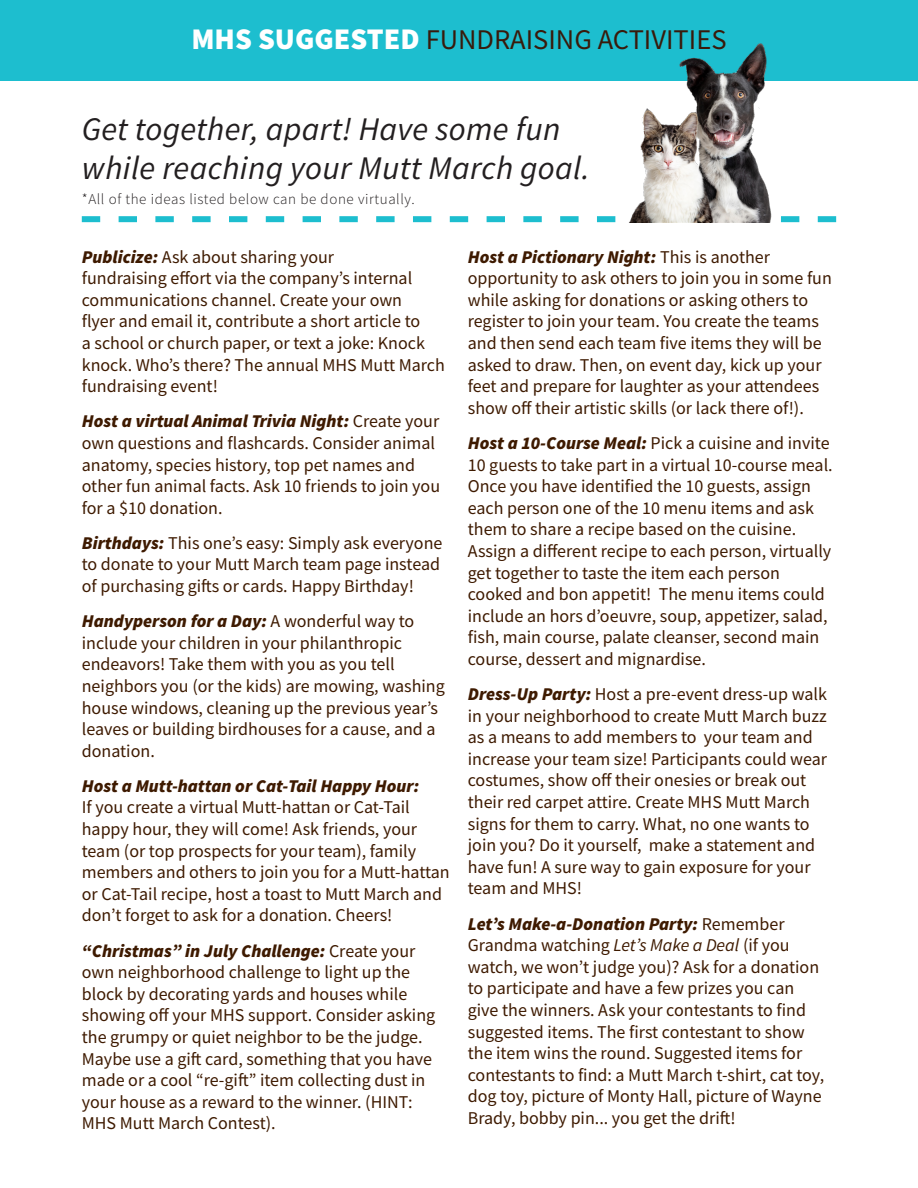
<style>
.page{position:relative;width:918px;height:1188px;background:#fff}
.page>*{position:absolute;margin:0;border:0;box-sizing:border-box;transform-origin:0 0}
.t1{font:italic 33px/39.6px "Source Sans Pro";letter-spacing:.01em;color:#231f20}
.t2{font:28.5px "Source Sans Pro";color:#391a0b}
.t3{font:18px/21.6px "Source Sans Pro";color:#3e1a00}
.t4{font:italic 900 18px "Source Sans Pro";color:#3e1a00}
.t5{font:300 15px "Source Sans Pro";letter-spacing:.04em;color:#231f20}
.s1{font-weight:900;font-size:30px;color:#fff}
.s2{font-weight:900;font-style:italic}
.s3{font-style:italic}
</style>
<div class="page">
<div style="left:0;top:0;width:918px;height:81px;background:#1dbecf"></div>
<svg style="left:82px;top:216px;width:754px;height:6px"></svg>
<img style="left:608px;top:43px;width:188px;height:179px">
<p class="t2" style="left:191px;top:21px;width:537px"><span class="s1">MHS SUGGESTED</span> FUNDRAISING ACTIVITIES</p>
<p class="t1" style="left:82px;top:109px;width:509px">Get together, apart! Have some fun while reaching your Mutt March goal.</p>
<p class="t5" style="left:82px;top:189px;width:334px">*All of the ideas listed below can be done virtually.</p>
<p class="t3" style="left:82px;top:246px;width:365px"><span class="s2">Publicize:</span> Ask about sharing your<br>fundraising effort via the company’s internal communications channel. Create your own<br>flyer and email it, contribute a short article to<br>a school or church paper, or text a joke: Knock knock. Who’s there? The annual MHS Mutt March fundraising event!</p>
<p class="t3" style="left:82px;top:410px;width:360px"><span class="s2">Host a virtual Animal Trivia Night:</span> Create your own questions and flashcards. Consider animal anatomy, species history, top pet names and other fun animal facts. Ask 10 friends to join you for a $10 donation.</p>
<p class="t3" style="left:82px;top:532px;width:362px"><span class="s2">Birthdays:</span> This one’s easy: Simply ask everyone to donate to your Mutt March team page instead of purchasing gifts or cards. Happy Birthday!</p>
<p class="t3" style="left:82px;top:610px;width:365px"><span class="s2">Handyperson for a Day:</span> A wonderful way to include your children in your philanthropic endeavors! Take them with you as you tell neighbors you (or the kids) are mowing, washing house windows, cleaning up the previous year’s leaves or building birdhouses for a cause, and a donation.</p>
<p class="t4" style="left:82px;top:773px;width:339px">Host a Mutt-hattan or Cat-Tail Happy Hour:</p>
<p class="t3" style="left:82px;top:797px;width:369px">If you create a virtual Mutt-hattan or Cat-Tail happy hour, they will come! Ask friends, your team (or top prospects for your team), family members and others to join you for a Mutt-hattan or Cat-Tail recipe, host a toast to Mutt March and don’t forget to ask for a donation. Cheers!</p>
<p class="t3" style="left:82px;top:940px;width:355px"><span class="s2">“Christmas” in July Challenge:</span> Create your own neighborhood challenge to light up the block by decorating yards and houses while showing off your MHS support. Consider asking the grumpy or quiet neighbor to be the judge.<br>Maybe use a gift card, something that you have made or a cool “re-gift” item collecting dust in your house as a reward to the winner. (HINT:<br>MHS Mutt March Contest).</p>
<p class="t3" style="left:468px;top:246px;width:366px"><span class="s2">Host a Pictionary Night:</span> This is another opportunity to ask others to join you in some fun while asking for donations or asking others to register to join your team. You create the teams and then send each team five items they will be asked to draw. Then, on event day, kick up your feet and prepare for laughter as your attendees show off their artistic skills (or lack there of!).</p>
<p class="t3" style="left:468px;top:432px;width:366px"><span class="s2">Host a 10-Course Meal:</span> Pick a cuisine and invite 10 guests to take part in a virtual 10-course meal.<br>Once you have identified the 10 guests, assign each person one of the 10 menu items and ask them to share a recipe based on the cuisine.<br>Assign a different recipe to each person, virtually get together to taste the item each person cooked and bon appetit! The menu items could include an hors d’oeuvre, soup, appetizer, salad, fish, main course, palate cleanser, second main course, dessert and mignardise.</p>
<p class="t3" style="left:468px;top:683px;width:361px"><span class="s2">Dress-Up Party:</span> Host a pre-event dress-up walk in your neighborhood to create Mutt March buzz as a means to add members to your team and increase your team size! Participants could wear costumes, show off their onesies or break out their red carpet attire. Create MHS Mutt March signs for them to carry. What, no one wants to join you? Do it yourself, make a statement and have fun! A sure way to gain exposure for your team and MHS!</p>
<p class="t3" style="left:468px;top:913px;width:358px"><span class="s2">Let’s Make-a-Donation Party:</span> Remember Grandma watching <span class="s3">Let’s Make a Deal</span> (if you watch, we won’t judge you)? Ask for a donation to participate and have a few prizes you can give the winners. Ask your contestants to find suggested items. The first contestant to show the item wins the round. Suggested items for contestants to find: a Mutt March t-shirt, cat toy, dog toy, picture of Monty Hall, picture of Wayne Brady, bobby pin... you get the drift!</p>
</div>
